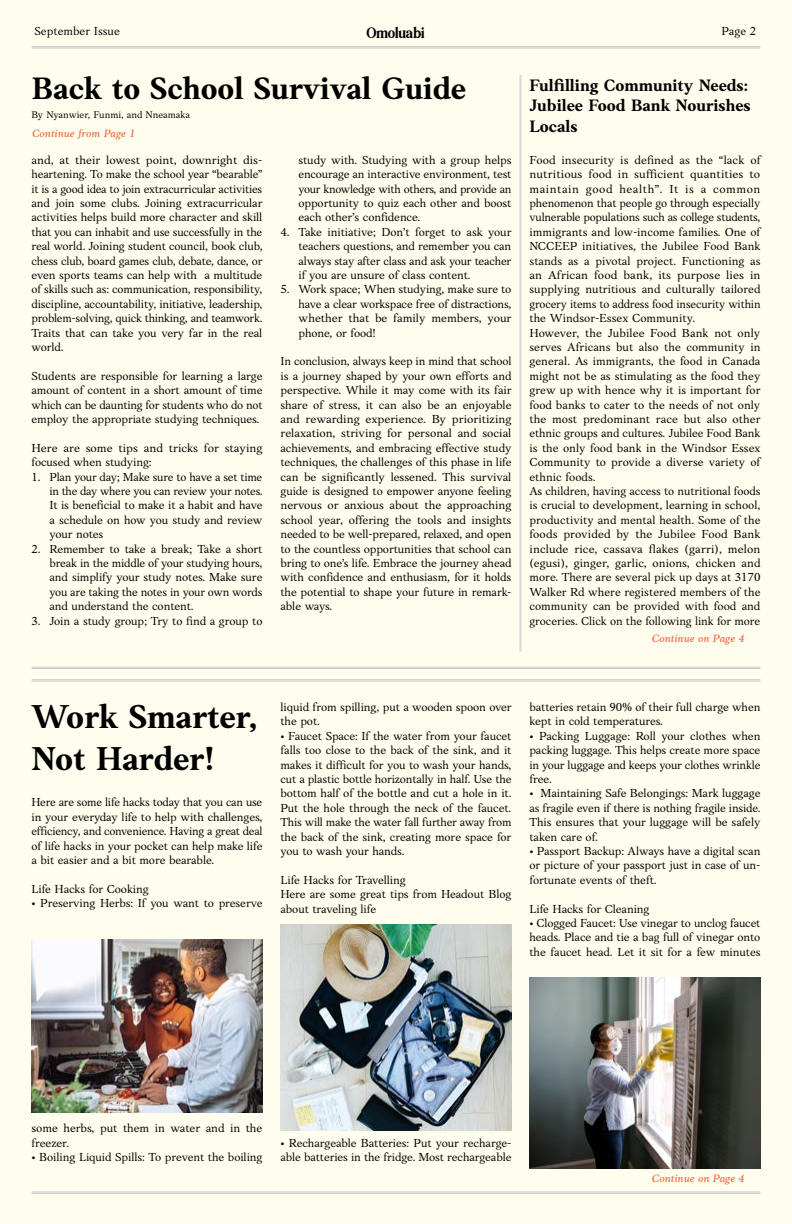
<style>
.page{position:relative;width:792px;height:1224px;background:#fffdee}
.page>*{position:absolute;margin:0;border:0;box-sizing:border-box;transform-origin:0 0}
.t1{font:700 34.2px/42px "Anko Personal Use";color:#000}
.t2{font:700 32px "Anko Personal Use";color:#000}
.t3{font:18px "Pioggia";letter-spacing:-.02em;color:#000}
.t4{font:700 17.1px/20.5px "Anko Personal Use";color:#000}
.t5{font:12px/14.4px "Anko Personal Use";letter-spacing:-.01em;color:#000;text-align:justify}
.t6{font:italic 500 11px "Anko Personal Use";color:#f26842}
.t7{font:10px "Anko Personal Use";color:#000}
</style>
<div class="page">
<hr style="left:32px;top:46px;width:728px;height:1px;background:#c7c8ca">
<hr style="left:32px;top:48px;width:728px;height:1px;background:#c7c8ca">
<hr style="left:32px;top:667px;width:728px;height:1px;background:#c7c8ca">
<hr style="left:32px;top:668px;width:728px;height:1px;background:#c7c8ca">
<hr style="left:32px;top:679px;width:728px;height:1px;background:#c7c8ca">
<hr style="left:32px;top:681px;width:728px;height:1px;background:#c7c8ca">
<hr style="left:521px;top:75px;width:1px;height:577px;background:#d1d3d4">
<hr style="left:520px;top:75px;width:1px;height:577px;background:#d1d3d4">
<img style="left:32px;top:940px;width:230px;height:172px">
<img style="left:280px;top:924px;width:231px;height:206px">
<img style="left:530px;top:978px;width:230px;height:190px">
<hr style="left:32px;top:1192px;width:728px;height:1px;background:#c7c8ca">
<hr style="left:32px;top:1193px;width:728px;height:1px;background:#c7c8ca">
<p class="t5" style="left:35px;top:24px;width:87px">September Issue</p>
<h3 class="t3" style="left:367px;top:26px;width:60px">Omoluabi</h3>
<p class="t5" style="left:722px;top:24px;width:36px">Page 2</p>
<h2 class="t2" style="left:32px;top:70px;width:436px">Back to School Survival Guide</h2>
<h3 class="t4" style="left:530px;top:75px;width:223px">Fulfilling Community Needs:<br>Jubilee Food Bank Nourishes<br>Locals</h3>
<p class="t5" style="left:530px;top:153px;width:233px;text-align:left">Food insecurity is defined as the “lack of nutritious food in sufficient quantities to maintain good health”. It is a common phenomenon that people go through especially vulnerable populations such as college students, immigrants and low-income families. One of NCCEEP initiatives, the Jubilee Food Bank stands as a pivotal project. Functioning as an African food bank, its purpose lies in supplying nutritious and culturally tailored grocery items to address food insecurity within the Windsor-Essex Community.<br>However, the Jubilee Food Bank not only serves Africans but also the community in general. As immigrants, the food in Canada might not be as stimulating as the food they grew up with hence why it is important for food banks to cater to the needs of not only the most predominant race but also other ethnic groups and cultures. Jubilee Food Bank is the only food bank in the Windsor Essex Community to provide a diverse variety of ethnic foods.<br>As children, having access to nutritional foods is crucial to development, learning in school, productivity and mental health. Some of the foods provided by the Jubilee Food Bank include rice, cassava flakes (garri), melon (egusi), ginger, garlic, onions, chicken and more. There are several pick up days at 3170<br>Walker Rd where registered members of the community can be provided with food and groceries. Click on the following link for more</p>
<p class="t7" style="left:32px;top:109px;width:160px">By Nyanwier, Funmi, and Nneamaka</p>
<p class="t6" style="left:32px;top:127px;width:105px">Continue from Page 1</p>
<p class="t5" style="left:32px;top:153px;width:233px;text-align:left">and, at their lowest point, downright dis&shy;heartening. To make the school year “bearable” it is a good idea to join extracurricular activities and join some clubs. Joining extracurricular activities helps build more character and skill that you can inhabit and use successfully in the real world. Joining student council, book club, chess club, board games club, debate, dance, or even sports teams can help with a multitude of skills such as: communication, responsibility, discipline, accountability, initiative, leadership, problem-solving, quick thinking, and teamwork.<br>Traits that can take you very far in the real world.</p>
<p class="t5" style="left:32px;top:369px;width:233px">Students are responsible for learning a large amount of content in a short amount of time which can be daunting for students who do not employ the appropriate studying techniques.</p>
<p class="t5" style="left:32px;top:441px;width:233px">Here are some tips and tricks for staying focused when studying:</p>
<p class="t5" style="left:50px;top:469px;width:215px;text-indent:-18px">1. Plan your day; Make sure to have a set time in the day where you can review your notes.<br>It is beneficial to make it a habit and have a schedule on how you study and review your notes</p>
<p class="t5" style="left:50px;top:541px;width:215px;text-indent:-18px">2. Remember to take a break; Take a short break in the middle of your studying hours, and simplify your study notes. Make sure you are taking the notes in your own words and understand the content.</p>
<p class="t5" style="left:32px;top:613px;width:233px">3. Join a study group; Try to find a group to</p>
<p class="t5" style="left:298px;top:153px;width:215px">study with. Studying with a group helps encourage an interactive environment, test your knowledge with others, and provide an opportunity to quiz each other and boost each other’s confidence.</p>
<p class="t5" style="left:298px;top:225px;width:214px;text-indent:-18px">4. Take initiative; Don’t forget to ask your teachers questions, and remember you can always stay after class and ask your teacher if you are unsure of class content.</p>
<p class="t5" style="left:298px;top:282px;width:215px;text-indent:-18px">5. Work space; When studying, make sure to have a clear workspace free of distractions, whether that be family members, your phone, or food!</p>
<p class="t5" style="left:280px;top:354px;width:233px">In conclusion, always keep in mind that school is a journey shaped by your own efforts and perspective. While it may come with its fair share of stress, it can also be an enjoyable and rewarding experience. By prioritizing relaxation, striving for personal and social achievements, and embracing effective study techniques, the challenges of this phase in life can be significantly lessened. This survival guide is designed to empower anyone feeling nervous or anxious about the approaching school year, offering the tools and insights needed to be well-prepared, relaxed, and open to the countless opportunities that school can bring to one’s life. Embrace the journey ahead with confidence and enthusiasm, for it holds the potential to shape your future in remark&shy;able ways.</p>
<p class="t6" style="left:652px;top:632px;width:94px">Continue on Page 4</p>
<h1 class="t1" style="left:32px;top:695px;width:228px">Work Smarter,<br>Not Harder!</h1>
<p class="t5" style="left:32px;top:795px;width:233px">Here are some life hacks today that you can use in your everyday life to help with challenges, efficiency, and convenience. Having a great deal of life hacks in your pocket can help make life a bit easier and a bit more bearable.</p>
<p class="t5" style="left:32px;top:882px;width:119px">Life Hacks for Cooking</p>
<p class="t5" style="left:32px;top:896px;width:232px">• Preserving Herbs: If you want to preserve</p>
<p class="t5" style="left:280px;top:700px;width:232px">liquid from spilling, put a wooden spoon over the pot.</p>
<p class="t5" style="left:280px;top:729px;width:233px">• Faucet Space: If the water from your faucet falls too close to the back of the sink, and it makes it difficult for you to wash your hands, cut a plastic bottle horizontally in half. Use the bottom half of the bottle and cut a hole in it.<br>Put the hole through the neck of the faucet.<br>This will make the water fall further away from the back of the sink, creating more space for you to wash your hands.</p>
<p class="t5" style="left:280px;top:873px;width:233px;text-align:left">Life Hacks for Travelling<br>Here are some great tips from Headout Blog about traveling life</p>
<p class="t5" style="left:530px;top:700px;width:232px">batteries retain 90% of their full charge when kept in cold temperatures.</p>
<p class="t5" style="left:530px;top:729px;width:233px">• Packing Luggage: Roll your clothes when packing luggage. This helps create more space in your luggage and keeps your clothes wrinkle free.</p>
<p class="t5" style="left:530px;top:786px;width:233px">• Maintaining Safe Belongings: Mark luggage as fragile even if there is nothing fragile inside.<br>This ensures that your luggage will be safely taken care of.</p>
<p class="t5" style="left:530px;top:844px;width:232px">• Passport Backup: Always have a digital scan or picture of your passport just in case of un&shy;fortunate events of theft.</p>
<p class="t5" style="left:530px;top:901px;width:122px">Life Hacks for Cleaning</p>
<p class="t5" style="left:530px;top:916px;width:233px">• Clogged Faucet: Use vinegar to unclog faucet heads. Place and tie a bag full of vinegar onto the faucet head. Let it sit for a few minutes</p>
<p class="t5" style="left:32px;top:1121px;width:232px">some herbs, put them in water and in the freezer.</p>
<p class="t5" style="left:32px;top:1150px;width:233px">• Boiling Liquid Spills: To prevent the boiling</p>
<p class="t5" style="left:280px;top:1135px;width:233px">• Rechargeable Batteries: Put your recharge&shy;able batteries in the fridge. Most rechargeable</p>
<p class="t6" style="left:652px;top:1172px;width:94px">Continue on Page 4</p>
</div>
